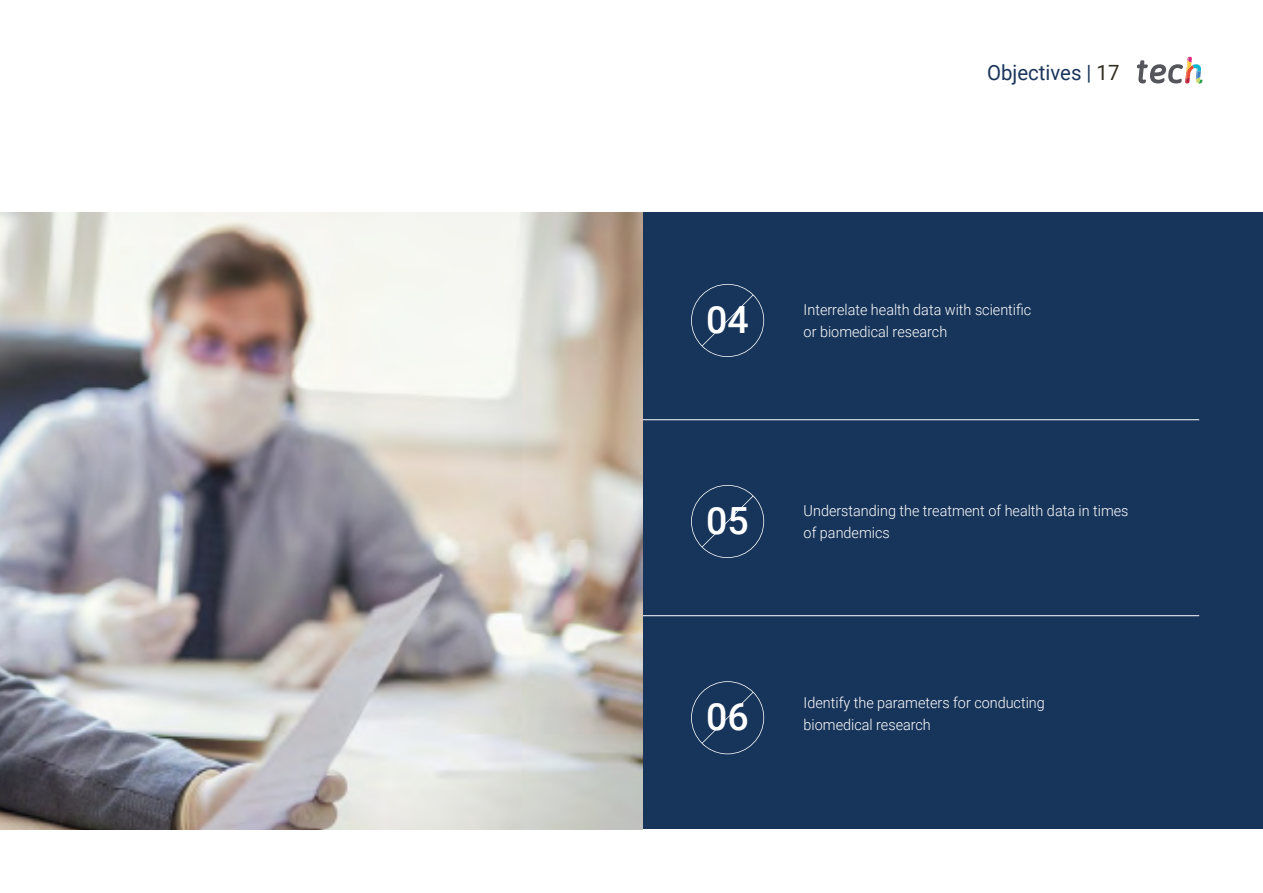
<style>
.page{position:relative;width:1263px;height:893px;background:#fff}
.page>*{position:absolute;margin:0;border:0;box-sizing:border-box;transform-origin:0 0}
.t1{font:500 37.5px "Roboto";color:#fff}
.t2{font:21px "Roboto";color:#1a355c}
.t3{font:300 15px/22.5px "Roboto";color:#fff;scale:.96 1}
.s1{color:#312e20}
</style>
<div class="page">
<svg style="left:1137px;top:57px;width:65px;height:27px"></svg>
<div style="left:642px;top:213px;width:621px;height:616px;background:#17355b"></div>
<svg style="left:691px;top:284px;width:73px;height:73px"></svg>
<svg style="left:691px;top:681px;width:73px;height:73px"></svg>
<svg style="left:691px;top:485px;width:73px;height:73px"></svg>
<hr style="left:0;top:419px;width:1199px;height:1px;background:#fff">
<hr style="left:0;top:615px;width:1199px;height:1px;background:#fff">
<img style="left:0;top:213px;width:642px;height:616px">
<h2 class="t2" style="left:987px;top:57px;width:134px">Objectives | <span class="s1">17</span></h2>
<h1 class="t1" style="left:706px;top:294px;width:44px">04</h1>
<p class="t3" style="left:804px;top:298px;width:239px">Interrelate health data with scientific or biomedical research</p>
<h1 class="t1" style="left:706px;top:495px;width:44px">05</h1>
<p class="t3" style="left:804px;top:499px;width:340px">Understanding the treatment of health data in times of pandemics</p>
<h1 class="t1" style="left:706px;top:691px;width:44px">06</h1>
<p class="t3" style="left:804px;top:691px;width:253px">Identify the parameters for conducting biomedical research</p>
</div>
